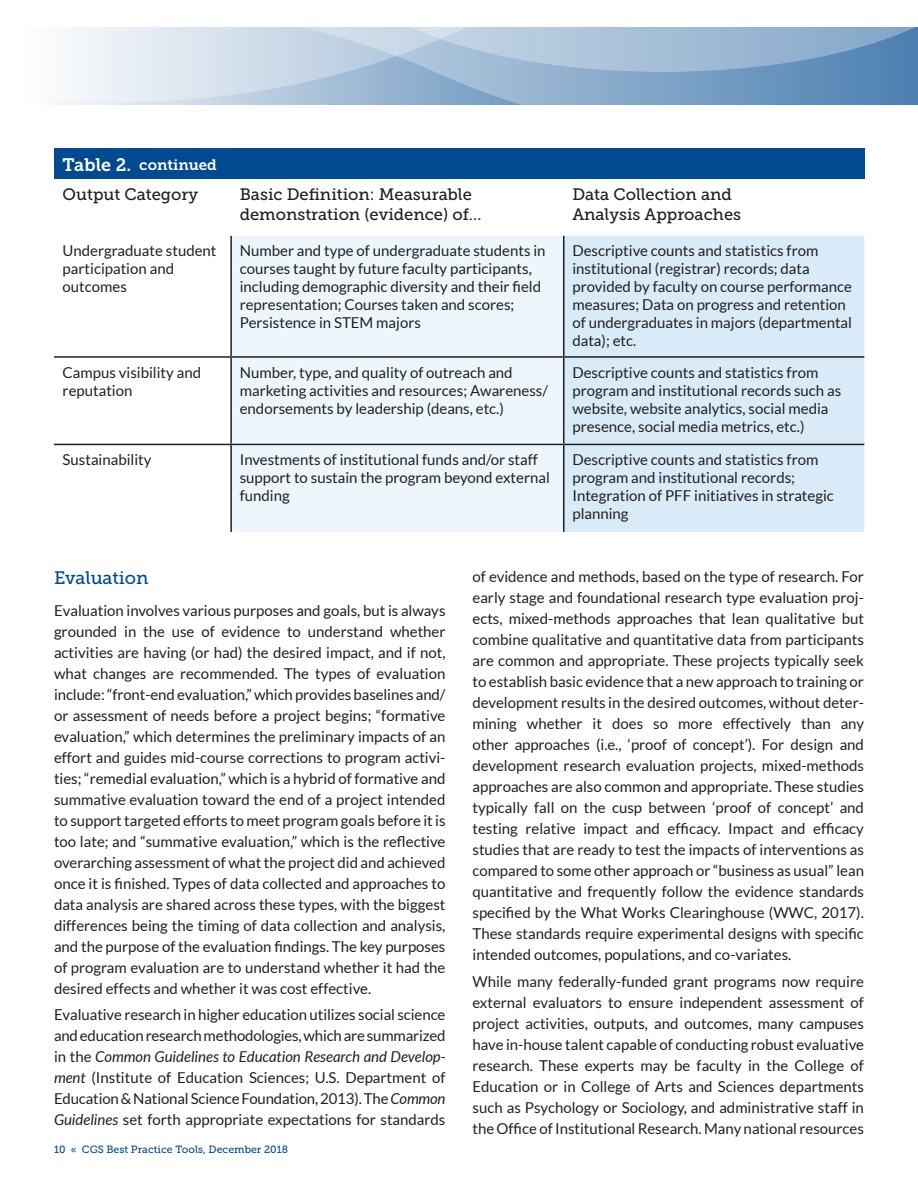
<style>
.page{position:relative;width:918px;height:1188px;background:#fff}
.page>*{position:absolute;margin:0;border:0;box-sizing:border-box;transform-origin:0 0}
.body-subhead{font:18px "Museo Slab 500";letter-spacing:-.005em;color:#014a91}
.page-author{font:18px "Museo Slab 700";color:#fff}
.page-author-2{font:16.5px/19.8px "Museo Slab 500";color:#231f20}
.body-text{font:15px/21px "Lato";color:#231f20;text-align:justify}
.table-text_left{font:15px/18px "Lato";color:#231f20}
.page-author-3{font:15px "Museo Slab 700";color:#fff}
.t1{font:10.5px "Museo Slab 500";color:#014a91}
.s1{font-style:italic}
</style>
<div class="page">
<svg style="left:59px;top:103px;width:290px;height:2px"></svg>
<svg style="left:59px;top:27px;width:290px;height:76px"></svg>
<svg style="left:349px;top:27px;width:569px;height:78px;background:#8fafce"></svg>
<div style="left:54px;top:148px;width:810px;height:31px;background:#014a91"></div>
<div style="left:232px;top:236px;width:331px;height:296px;background:#edf6fc"></div>
<div style="left:565px;top:236px;width:299px;height:296px;background:#d9ebf8"></div>
<hr style="left:230px;top:236px;width:2px;height:120px;background:#231f20">
<hr style="left:563px;top:236px;width:2px;height:120px;background:#231f20">
<hr style="left:54px;top:356px;width:177px;height:2px;background:#231f20">
<hr style="left:231px;top:356px;width:333px;height:2px;background:#231f20">
<hr style="left:230px;top:358px;width:2px;height:86px;background:#231f20">
<hr style="left:564px;top:356px;width:300px;height:2px;background:#231f20">
<hr style="left:563px;top:358px;width:2px;height:86px;background:#231f20">
<hr style="left:54px;top:444px;width:177px;height:1px;background:#231f20">
<hr style="left:231px;top:444px;width:333px;height:1px;background:#231f20">
<hr style="left:230px;top:445px;width:2px;height:87px;background:#231f20">
<hr style="left:564px;top:444px;width:300px;height:1px;background:#231f20">
<hr style="left:563px;top:445px;width:2px;height:87px;background:#231f20">
<p class="page-author" style="left:63px;top:154px;width:70px">Table 2.</p>
<p class="page-author-2" style="left:63px;top:185px;width:137px">Output Category</p>
<p class="page-author-2" style="left:240px;top:185px;width:243px">Basic Definition: Measurable demonstration (evidence) of…</p>
<p class="page-author-2" style="left:572px;top:185px;width:170px">Data Collection and<br>Analysis Approaches</p>
<p class="table-text_left" style="left:63px;top:241px;width:155px">Undergraduate student participation and outcomes</p>
<p class="table-text_left" style="left:240px;top:241px;width:307px">Number and type of undergraduate students in courses taught by future faculty participants, including demographic diversity and their field representation; Courses taken and scores; Persistence in STEM majors</p>
<p class="table-text_left" style="left:572px;top:241px;width:281px">Descriptive counts and statistics from institutional (registrar) records; data provided by faculty on course performance measures; Data on progress and retention of undergraduates in majors (departmental data); etc.</p>
<p class="table-text_left" style="left:63px;top:363px;width:140px">Campus visibility and reputation</p>
<p class="table-text_left" style="left:240px;top:363px;width:310px">Number, type, and quality of outreach and marketing activities and resources; Awareness/ endorsements by leadership (deans, etc.)</p>
<p class="table-text_left" style="left:572px;top:363px;width:270px">Descriptive counts and statistics from program and institutional records such as website, website analytics, social media presence, social media metrics, etc.)</p>
<p class="table-text_left" style="left:63px;top:451px;width:90px">Sustainability</p>
<p class="table-text_left" style="left:240px;top:451px;width:312px">Investments of institutional funds and/or staff support to sustain the program beyond external funding</p>
<p class="table-text_left" style="left:572px;top:451px;width:263px">Descriptive counts and statistics from program and institutional records;<br>Integration of PFF initiatives in strategic planning</p>
<p class="page-author-3" style="left:139px;top:157px;width:79px">continued</p>
<p class="body-subhead" style="left:54px;top:568px;width:96px">Evaluation</p>
<p class="body-text" style="left:54px;top:600px;width:393px">Evaluation involves various purposes and goals, but is always grounded in the use of evidence to understand whether activities are having (or had) the desired impact, and if not, what changes are recommended. The types of evaluation include: “front-end evaluation,” which provides baselines and/ or assessment of needs before a project begins; “formative evaluation,” which determines the preliminary impacts of an effort and guides mid-course corrections to program activi&shy;ties; “remedial evaluation,” which is a hybrid of formative and summative evaluation toward the end of a project intended to support targeted efforts to meet program goals before it is too late; and “summative evaluation,” which is the reflective overarching assessment of what the project did and achieved once it is finished. Types of data collected and approaches to data analysis are shared across these types, with the biggest differences being the timing of data collection and analysis, and the purpose of the evaluation findings. The key purposes of program evaluation are to understand whether it had the desired effects and whether it was cost effective.</p>
<p class="body-text" style="left:54px;top:1004px;width:393px">Evaluative research in higher education utilizes social science and education research methodologies, which are summarized in the <span class="s1">Common Guidelines to Education Research and Develop&shy;ment</span> (Institute of Education Sciences; U.S. Department of Education &amp; National Science Foundation, 2013). The <span class="s1">Common Guidelines</span> set forth appropriate expectations for standards</p>
<p class="t1" style="left:54px;top:1143px;width:236px">10 « CGS Best Practice Tools, December 2018</p>
<p class="body-text" style="left:472px;top:566px;width:393px">of evidence and methods, based on the type of research. For early stage and foundational research type evaluation proj&shy;ects, mixed-methods approaches that lean qualitative but combine qualitative and quantitative data from participants are common and appropriate. These projects typically seek to establish basic evidence that a new approach to training or development results in the desired outcomes, without deter&shy;mining whether it does so more effectively than any other approaches (i.e., ‘proof of concept’). For design and development research evaluation projects, mixed-methods approaches are also common and appropriate. These studies typically fall on the cusp between ‘proof of concept’ and testing relative impact and efficacy. Impact and efficacy studies that are ready to test the impacts of interventions as compared to some other approach or “business as usual” lean quantitative and frequently follow the evidence standards specified by the What Works Clearinghouse (WWC, 2017).<br>These standards require experimental designs with specific intended outcomes, populations, and co-variates.</p>
<p class="body-text" style="left:472px;top:971px;width:393px">While many federally-funded grant programs now require external evaluators to ensure independent assessment of project activities, outputs, and outcomes, many campuses have in-house talent capable of conducting robust evaluative research. These experts may be faculty in the College of Education or in College of Arts and Sciences departments such as Psychology or Sociology, and administrative staff in the Office of Institutional Research. Many national resources</p>
</div>
